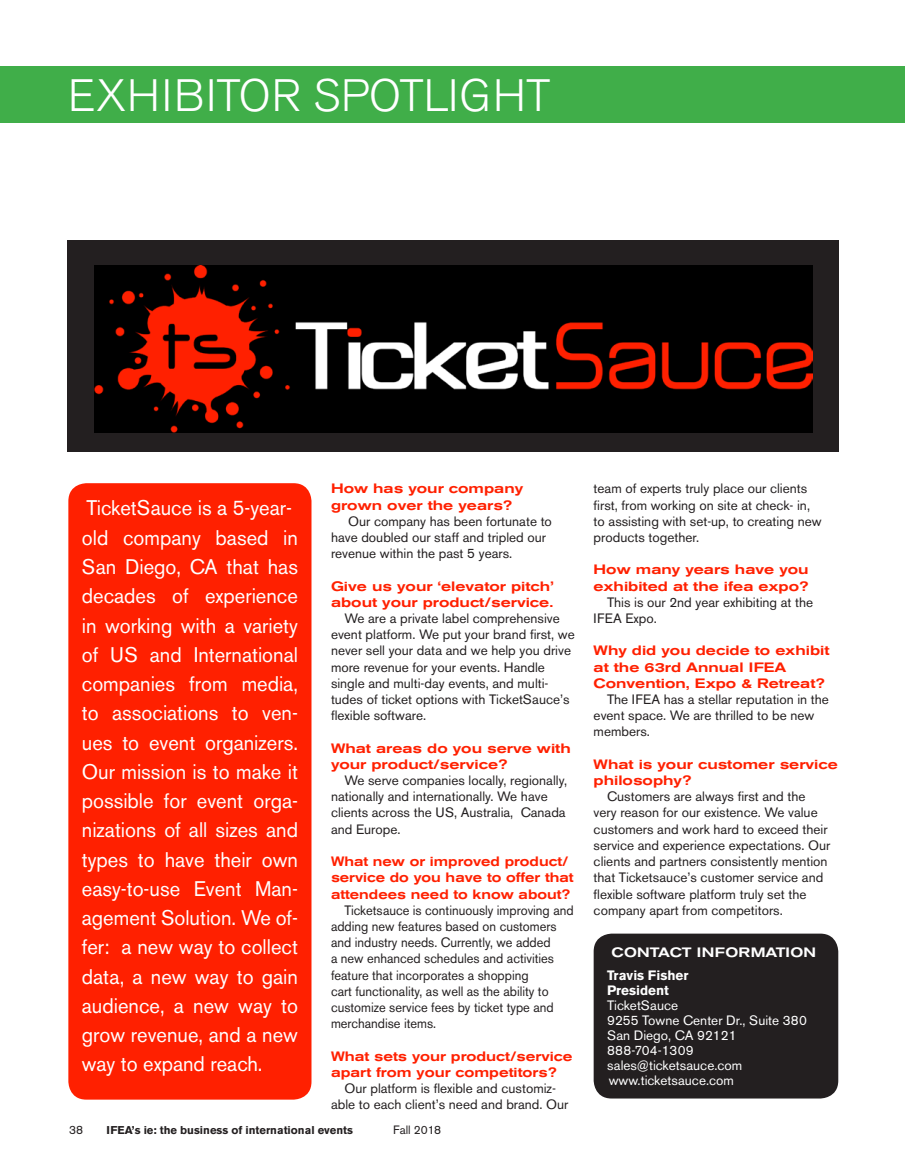
<style>
.page{position:relative;width:905px;height:1175px;background:#fff}
.page>*{position:absolute;margin:0;border:0;box-sizing:border-box;transform-origin:0 0}
.t1{font:300 45px "Akzidenz Grotesk BE";letter-spacing:.02em;color:#fff}
.t2{font:21px/29.2px "Akzidenz Grotesk BE";color:#fff;scale:.96 1}
.Body_Text_Black{font:13.5px/16.2px "Akzidenz Grotesk BE";color:#231f20}
.Headline_Medium_Exte{font:500 expanded 13.5px/16.2px "Akzidenz Grotesk BE";color:#ff2000}
.Body_Text_Black-2{font:13.5px/16.2px "Akzidenz Grotesk BE";color:#231f20;scale:.95 1}
.t3{font:13.5px/15px "Akzidenz Grotesk BE";color:#fff}
.Headline_Medium_Exte-2{font:500 expanded 13.5px/16.2px "Akzidenz Grotesk BE";color:#ff2000;scale:.93 1}
.Headline_Medium_Exte-3{font:500 expanded 13.5px/16.2px "Akzidenz Grotesk BE";color:#ff2000;scale:.96 1}
.t4{font:500 expanded 13.5px/22.5px "Akzidenz Grotesk BE";letter-spacing:.02em;color:#fff}
.t5{font:12px "Akzidenz Grotesk BE";color:#231f20}
.t6{font:700 11.25px "Akzidenz Grotesk BE";color:#231f20}
.s1{font-weight:700;font-stretch:normal}
.s2{font-weight:700}
</style>
<div class="page">
<div style="left:0;top:67px;width:904px;height:56px;background:#40ae49"></div>
<div style="left:68px;top:240px;width:771px;height:212px;background:#231f20"></div>
<img style="left:94px;top:266px;width:718px;height:166px">
<div style="left:68px;top:483px;width:243px;height:616px;background:#ff2000;border-radius:18px"></div>
<div style="left:593px;top:933px;width:245px;height:165px;background:#231f20;border-radius:18px"></div>
<p class="t1" style="left:68px;top:70px;width:484px">EXHIBITOR SPOTLIGHT</p>
<p class="t2" style="left:82px;top:493px;width:227px">TicketSauce is a 5-year&shy;old company based in<br>San Diego, CA that has decades of experience in working with a variety of US and International companies from media, to associations to ven&shy;ues to event organizers.<br>Our mission is to make it possible for event orga&shy;nizations of all sizes and types to have their own easy-to-use Event Man&shy;agement Solution. We of&shy;fer: a new way to collect data, a new way to gain audience, a new way to grow revenue, and a new way to expand reach.</p>
<p class="Headline_Medium_Exte" style="left:331px;top:480px;width:194px">How has your company grown over the years?</p>
<p class="Body_Text_Black" style="left:331px;top:513px;width:222px;text-indent:17px">Our company has been fortunate to have doubled our staff and tripled our revenue within the past 5 years.</p>
<p class="Headline_Medium_Exte" style="left:331px;top:578px;width:225px">Give us your ‘elevator pitch’ about your product/service.</p>
<p class="Body_Text_Black" style="left:331px;top:610px;width:245px;text-indent:14px">We are a private label comprehensive event platform. We put your brand first, we never sell your data and we help you drive more revenue for your events. Handle single and multi-day events, and multi&shy;tudes of ticket options with TicketSauce’s flexible software.</p>
<p class="Headline_Medium_Exte" style="left:331px;top:740px;width:241px">What areas do you serve with your product/service?</p>
<p class="Body_Text_Black" style="left:331px;top:772px;width:237px;text-indent:14px">We serve companies locally, regionally, nationally and internationally. We have clients across the US, Australia, Canada and Europe.</p>
<p class="Headline_Medium_Exte-2" style="left:331px;top:853px;width:262px">What new or improved product/ service do you have to offer that attendees need to know about?</p>
<p class="Body_Text_Black-2" style="left:331px;top:902px;width:257px;text-indent:14px">Ticketsauce is continuously improving and adding new features based on customers and industry needs. Currently, we added<br>a new enhanced schedules and activities feature that incorporates a shopping<br>cart functionality, as well as the ability to customize service fees by ticket type and merchandise items.</p>
<p class="Headline_Medium_Exte-3" style="left:331px;top:1047px;width:253px">What sets your product/service apart from your competitors?</p>
<p class="Body_Text_Black" style="left:331px;top:1080px;width:239px;text-align:center">Our platform is flexible and customiz&shy;able to each client’s need and brand. Our</p>
<p class="t5" style="left:69px;top:1123px;width:16px">38</p>
<p class="t6" style="left:107px;top:1124px;width:248px">IFEA’s ie: the business of international events</p>
<p class="t5" style="left:393px;top:1123px;width:50px">Fall 2018</p>
<p class="Body_Text_Black" style="left:593px;top:480px;width:229px">team of experts truly place our clients first, from working on site at check- in, to assisting with set-up, to creating new products together.</p>
<p class="Headline_Medium_Exte" style="left:593px;top:561px;width:216px">How many years have you exhibited at the ifea expo?</p>
<p class="Body_Text_Black" style="left:593px;top:594px;width:221px;text-indent:14px">This is our 2nd year exhibiting at the<br>IFEA Expo.</p>
<p class="Headline_Medium_Exte" style="left:593px;top:642px;width:237px">Why did you decide to exhibit at the 63rd Annual IFEA<br>Convention, Expo &amp; Retreat?</p>
<p class="Body_Text_Black" style="left:593px;top:691px;width:237px;text-indent:14px">The IFEA has a stellar reputation in the event space. We are thrilled to be new members.</p>
<p class="Headline_Medium_Exte" style="left:593px;top:756px;width:246px">What is your customer service philosophy?</p>
<p class="Body_Text_Black" style="left:593px;top:788px;width:238px;text-indent:14px">Customers are always first and the very reason for our existence. We value customers and work hard to exceed their service and experience expectations. Our clients and partners consistently mention that Ticketsauce’s customer service and flexible software platform truly set the company apart from competitors.</p>
<p class="t4" style="left:607px;top:941px;width:211px;text-indent:4px">CONTACT INFORMATION<br><span class="s1">Travis Fisher</span></p>
<p class="t3" style="left:607px;top:982px;width:201px"><span class="s2">President<br></span>TicketSauce<br>9255 Towne Center Dr., Suite 380<br>San Diego, CA 92121<br>888-704-1309 sales@ticketsauce.com www.ticketsauce.com</p>
</div>
